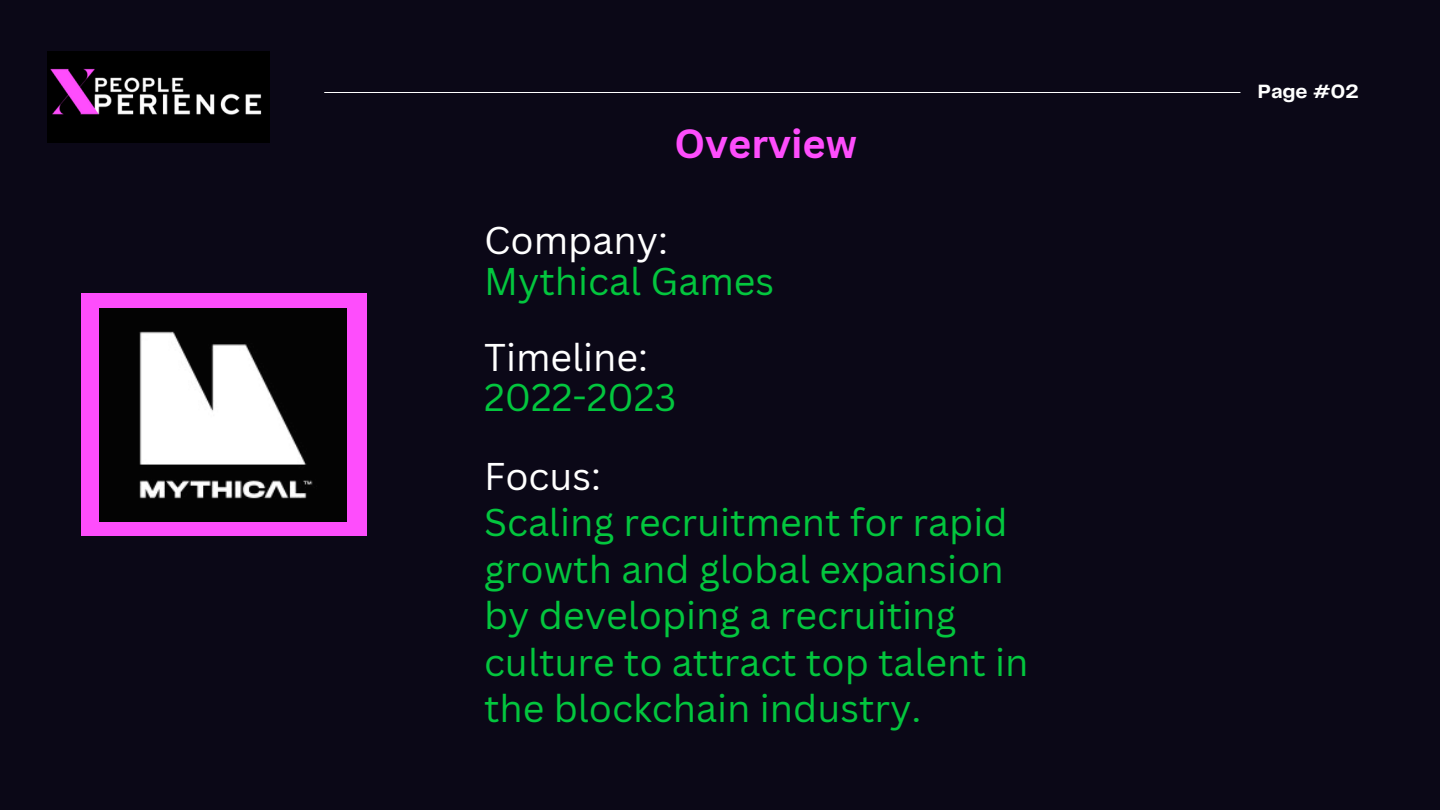
<style>
.page{position:relative;width:1440px;height:810px;background:#0b0817}
.page>*{position:absolute;margin:0;border:0;box-sizing:border-box;transform-origin:0 0}
.t1{font:700 39.6px "Canva Sans";color:#fe4dfc}
.t2{font:37.6px/46.5px "Canva Sans";color:#03c63e}
.t3{font:37.6px/40.5px "Canva Sans";color:#fff}
.t4{font:700 20px "Telegraf";color:#fff}
.s1{color:#fff}
.s2{color:#03c63e}
</style>
<div class="page">
<hr style="left:324px;top:92px;width:916px;height:1px;background:#fff">
<img style="left:48px;top:51px;width:221px;height:92px">
<div style="left:81px;top:293px;width:285px;height:242px;background:#fe4dfc"></div>
<img style="left:99px;top:309px;width:248px;height:212px">
<h1 class="t1" style="left:674px;top:116px;width:184px">Overview</h1>
<h2 class="t2" style="left:484px;top:220px;width:292px;line-height:40.5px"><span class="s1">Company:<br></span>Mythical Games</h2>
<h2 class="t3" style="left:484px;top:336px;width:194px">Timeline:<br><span class="s2">2022-2023</span></h2>
<h2 class="t2" style="left:484px;top:452px;width:546px"><span class="s1">Focus:<br></span>Scaling recruitment for rapid growth and global expansion by developing a recruiting culture to attract top talent in the blockchain industry.</h2>
<p class="t4" style="left:1258px;top:83px;width:103px">Page #02</p>
</div>
